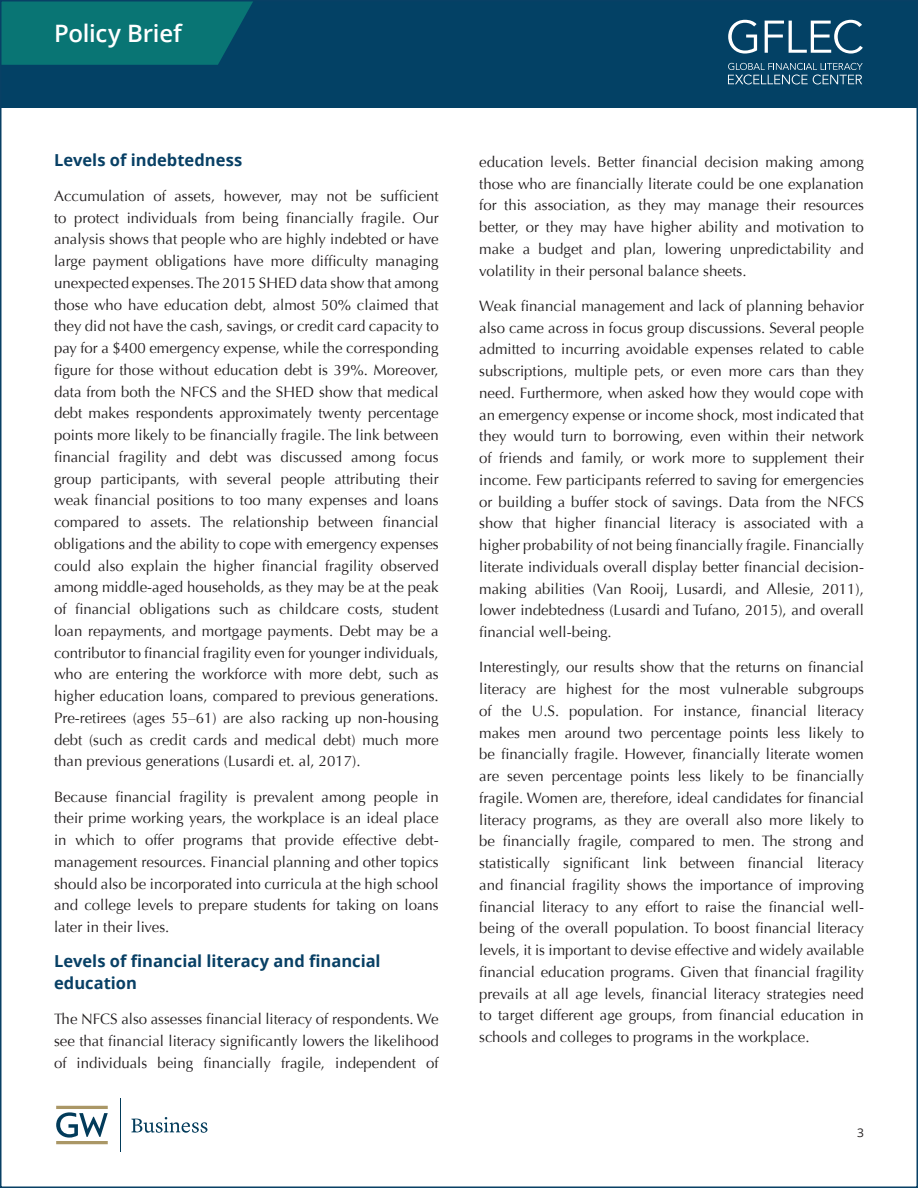
<style>
.page{position:relative;width:918px;height:1188px;background:#fff}
.page>*{position:absolute;margin:0;border:0;box-sizing:border-box;transform-origin:0 0}
.t1{font:600 24px "Open Sans";letter-spacing:-.01em;color:#fff}
.t2{font:700 16.5px/21.8px "Open Sans";color:#084065}
.t3{font:15px/21.8px "Optima";color:#231f20;text-align:justify}
.t4{font:12px "Open Sans";color:#231f20}
</style>
<div class="page">
<div style="left:0;top:0;width:918px;height:108px;background:#034165"></div>
<svg style="left:3px;top:3px;width:249px;height:62px;background:#087172"></svg>
<svg style="left:728px;top:20px;width:29px;height:34px"></svg>
<svg style="left:765px;top:20px;width:98px;height:34px"></svg>
<svg style="left:728px;top:63px;width:135px;height:22px"></svg>
<hr style="left:120px;top:1098px;width:1px;height:54px;background:#023b5a">
<svg style="left:131px;top:1117px;width:76px;height:16px"></svg>
<svg style="left:56px;top:1112px;width:52px;height:26px"></svg>
<hr style="left:56px;top:1106px;width:52px;height:3px;background:#aa9766">
<hr style="left:56px;top:1141px;width:52px;height:3px;background:#aa9766">
<h1 class="t1" style="left:54px;top:23px;width:129px">Policy Brief</h1>
<p class="t2" style="left:54px;top:150px;width:190px">Levels of indebtedness</p>
<p class="t3" style="left:54px;top:185px;width:386px">Accumulation of assets, however, may not be sufficient to protect individuals from being financially fragile. Our analysis shows that people who are highly indebted or have large payment obligations have more difficulty managing unexpected expenses. The 2015 SHED data show that among those who have education debt, almost 50% claimed that they did not have the cash, savings, or credit card capacity to pay for a $400 emergency expense, while the corresponding figure for those without education debt is 39%. Moreover, data from both the NFCS and the SHED show that medical debt makes respondents approximately twenty percentage points more likely to be financially fragile. The link between financial fragility and debt was discussed among focus group participants, with several people attributing their weak financial positions to too many expenses and loans compared to assets. The relationship between financial obligations and the ability to cope with emergency expenses could also explain the higher financial fragility observed among middle-aged households, as they may be at the peak of financial obligations such as childcare costs, student loan repayments, and mortgage payments. Debt may be a contributor to financial fragility even for younger individuals, who are entering the workforce with more debt, such as higher education loans, compared to previous generations.<br>Pre-retirees (ages 55–61) are also racking up non-housing debt (such as credit cards and medical debt) much more than previous generations (Lusardi et. al, 2017).</p>
<p class="t3" style="left:54px;top:786px;width:386px">Because financial fragility is prevalent among people in their prime working years, the workplace is an ideal place in which to offer programs that provide effective debt&shy;management resources. Financial planning and other topics should also be incorporated into curricula at the high school and college levels to prepare students for taking on loans later in their lives.</p>
<p class="t2" style="left:54px;top:950px;width:328px">Levels of financial literacy and financial education</p>
<p class="t3" style="left:54px;top:1009px;width:386px">The NFCS also assesses financial literacy of respondents. We see that financial literacy significantly lowers the likelihood of individuals being financially fragile, independent of</p>
<p class="t3" style="left:479px;top:151px;width:386px">education levels. Better financial decision making among those who are financially literate could be one explanation for this association, as they may manage their resources better, or they may have higher ability and motivation to make a budget and plan, lowering unpredictability and volatility in their personal balance sheets.</p>
<p class="t3" style="left:479px;top:295px;width:386px">Weak financial management and lack of planning behavior also came across in focus group discussions. Several people admitted to incurring avoidable expenses related to cable subscriptions, multiple pets, or even more cars than they need. Furthermore, when asked how they would cope with an emergency expense or income shock, most indicated that they would turn to borrowing, even within their network of friends and family, or work more to supplement their income. Few participants referred to saving for emergencies or building a buffer stock of savings. Data from the NFCS show that higher financial literacy is associated with a higher probability of not being financially fragile. Financially literate individuals overall display better financial decision&shy;making abilities (Van Rooij, Lusardi, and Allesie, 2011), lower indebtedness (Lusardi and Tufano, 2015), and overall financial well-being.</p>
<p class="t3" style="left:479px;top:657px;width:386px">Interestingly, our results show that the returns on financial literacy are highest for the most vulnerable subgroups of the U.S. population. For instance, financial literacy makes men around two percentage points less likely to be financially fragile. However, financially literate women are seven percentage points less likely to be financially fragile. Women are, therefore, ideal candidates for financial literacy programs, as they are overall also more likely to be financially fragile, compared to men. The strong and statistically significant link between financial literacy and financial fragility shows the importance of improving financial literacy to any effort to raise the financial well&shy;being of the overall population. To boost financial literacy levels, it is important to devise effective and widely available financial education programs. Given that financial fragility prevails at all age levels, financial literacy strategies need to target different age groups, from financial education in schools and colleges to programs in the workplace.</p>
<p class="t4" style="left:857px;top:1128px;width:8px">3</p>
</div>
